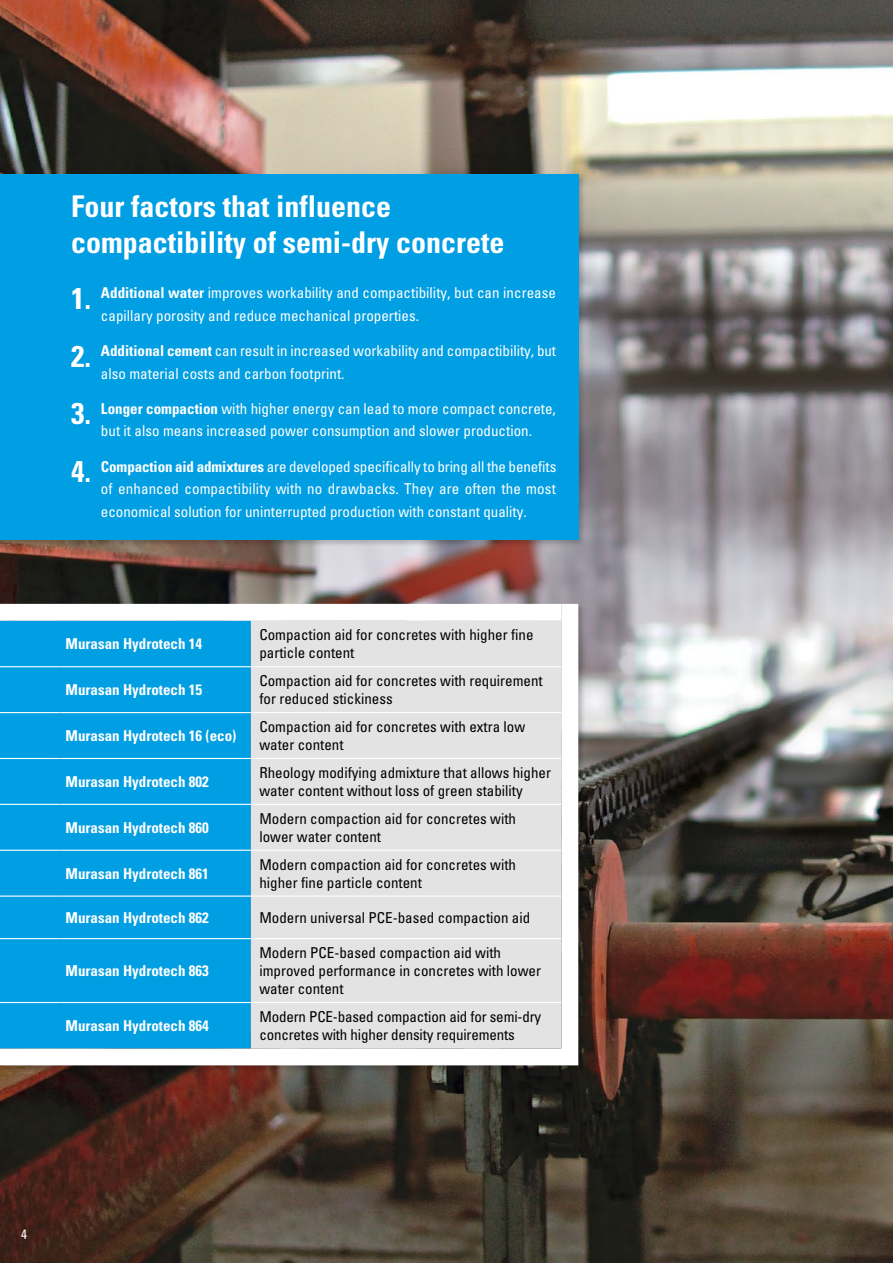
<style>
.page{position:relative;width:893px;height:1263px;background:#fff}
.page>*{position:absolute;margin:0;border:0;box-sizing:border-box;transform-origin:0 0}
.t1{font:700 condensed 30px/36px "Univers LT Pro";color:#fff}
.t2{font:condensed 15px/18px "Univers LT Pro";color:#000}
.t3{font:condensed 15px/22.5px "Univers LT Pro";color:#fff}
.t4{font:700 condensed 15px "Univers LT Pro";color:#fff}
.t5{font:condensed 13.5px "Univers LT Pro";color:#fff}
.s1{font-weight:700;font-size:30px}
.s2{font-weight:700}
</style>
<div class="page">
<img style="left:0;top:0;width:893px;height:1263px">
<div style="left:0;top:173px;width:586px;height:375px;background:#000;opacity:.2"></div>
<div style="left:0;top:174px;width:578px;height:366px;background:#009ee3"></div>
<div style="left:0;top:602px;width:585px;height:471px;background:#000;opacity:.2"></div>
<svg style="left:0;top:604px;width:578px;height:461px"></svg>
<div style="left:0;top:621px;width:251px;height:427px;background:#009ee3"></div>
<div style="left:251px;top:621px;width:310px;height:427px;background:#e3e3e3"></div>
<hr style="left:0;top:666px;width:60px;height:1px;background:#fff">
<hr style="left:60px;top:666px;width:191px;height:1px;background:#fff">
<hr style="left:251px;top:666px;width:310px;height:1px;background:#fff">
<hr style="left:0;top:712px;width:60px;height:1px;background:#fff">
<hr style="left:60px;top:712px;width:191px;height:1px;background:#fff">
<hr style="left:251px;top:712px;width:310px;height:1px;background:#fff">
<hr style="left:0;top:758px;width:60px;height:1px;background:#fff">
<hr style="left:60px;top:758px;width:191px;height:1px;background:#fff">
<hr style="left:251px;top:758px;width:310px;height:1px;background:#fff">
<hr style="left:0;top:804px;width:60px;height:1px;background:#fff">
<hr style="left:60px;top:804px;width:191px;height:1px;background:#fff">
<hr style="left:251px;top:804px;width:310px;height:1px;background:#fff">
<hr style="left:0;top:850px;width:60px;height:1px;background:#fff">
<hr style="left:60px;top:850px;width:191px;height:1px;background:#fff">
<hr style="left:251px;top:850px;width:310px;height:1px;background:#fff">
<hr style="left:0;top:895px;width:60px;height:2px;background:#fff">
<hr style="left:60px;top:895px;width:191px;height:2px;background:#fff">
<hr style="left:251px;top:895px;width:310px;height:2px;background:#fff">
<hr style="left:0;top:938px;width:60px;height:1px;background:#fff">
<hr style="left:60px;top:938px;width:191px;height:1px;background:#fff">
<hr style="left:251px;top:938px;width:310px;height:1px;background:#fff">
<hr style="left:0;top:1002px;width:60px;height:1px;background:#fff">
<hr style="left:60px;top:1002px;width:191px;height:1px;background:#fff">
<hr style="left:251px;top:1002px;width:310px;height:1px;background:#fff">
<h1 class="t1" style="left:71px;top:189px;width:435px">Four factors that influence compactibility of semi-dry concrete</h1>
<p class="t3" style="left:101px;top:282px;width:456px;text-indent:-30px"><span class="s1">1.</span> <span class="s2">Additional water</span> improves workability and compactibility, but can increase capillary porosity and reduce mechanical properties.</p>
<p class="t3" style="left:101px;top:339px;width:457px;text-indent:-30px"><span class="s1">2.</span> <span class="s2">Additional cement</span> can result in increased workability and compactibility, but also material costs and carbon footprint.</p>
<p class="t3" style="left:71px;top:397px;width:486px;text-align:center"><span class="s1">3.</span> <span class="s2">Longer compaction</span> with higher energy can lead to more compact concrete, but it also means increased power consumption and slower production.</p>
<p class="t3" style="left:101px;top:455px;width:457px;text-align:justify;text-indent:-30px"><span class="s1">4.</span> <span class="s2">Compaction aid admixtures</span> are developed specifically to bring all the benefits of enhanced compactibility with no drawbacks. They are often the most economical solution for uninterrupted production with constant quality.</p>
<p class="t4" style="left:66px;top:635px;width:138px">Murasan Hydrotech 14</p>
<p class="t2" style="left:259px;top:626px;width:276px">Compaction aid for concretes with higher fine particle content</p>
<p class="t4" style="left:66px;top:680px;width:138px">Murasan Hydrotech 15</p>
<p class="t2" style="left:259px;top:671px;width:285px">Compaction aid for concretes with requirement for reduced stickiness</p>
<p class="t4" style="left:66px;top:726px;width:172px">Murasan Hydrotech 16 (eco)</p>
<p class="t2" style="left:259px;top:717px;width:267px">Compaction aid for concretes with extra low water content</p>
<p class="t4" style="left:66px;top:772px;width:145px">Murasan Hydrotech 802</p>
<p class="t2" style="left:259px;top:763px;width:293px">Rheology modifying admixture that allows higher water content without loss of green stability</p>
<p class="t4" style="left:66px;top:818px;width:145px">Murasan Hydrotech 860</p>
<p class="t2" style="left:259px;top:809px;width:258px">Modern compaction aid for concretes with lower water content</p>
<p class="t4" style="left:66px;top:864px;width:145px">Murasan Hydrotech 861</p>
<p class="t2" style="left:259px;top:855px;width:258px">Modern compaction aid for concretes with higher fine particle content</p>
<p class="t4" style="left:66px;top:908px;width:145px">Murasan Hydrotech 862</p>
<p class="t2" style="left:259px;top:908px;width:272px">Modern universal PCE-based compaction aid</p>
<p class="t4" style="left:66px;top:961px;width:145px">Murasan Hydrotech 863</p>
<p class="t2" style="left:259px;top:943px;width:283px">Modern PCE-based compaction aid with improved performance in concretes with lower water content</p>
<p class="t4" style="left:66px;top:1016px;width:145px">Murasan Hydrotech 864</p>
<p class="t2" style="left:259px;top:1007px;width:283px">Modern PCE-based compaction aid for semi-dry concretes with higher density requirements</p>
<p class="t5" style="left:21px;top:1226px;width:7px">4</p>
</div>
